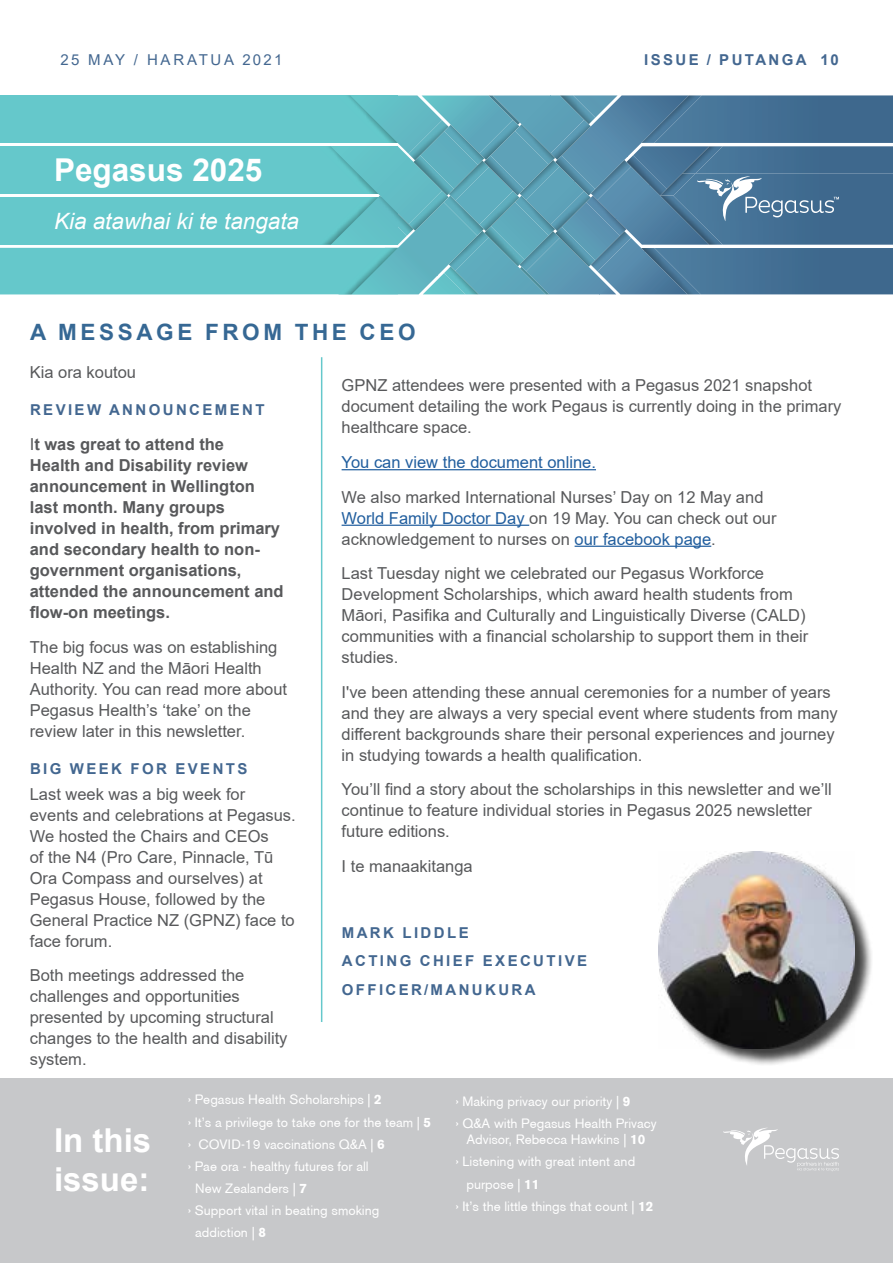
<style>
.page{position:relative;width:893px;height:1263px;background:#fff}
.page>*{position:absolute;margin:0;border:0;box-sizing:border-box;transform-origin:0 0}
.t1{font:700 33px/39px "Arial";color:#fff}
.t2{font:700 31.5px "Arial";color:#fff}
.t3{font:italic 22.5px "Arial";color:#fff}
.t4{font:700 22.5px "Arial";letter-spacing:.16em;color:#366894}
.t5{font:16.5px/21px "Arial";color:#58595b}
.t6{font:700 16.5px/21px "Arial";color:#58595b}
.t7{font:16.5px "Arial";color:#215e9e}
.t8{font:700 15px/28.5px "Arial";letter-spacing:.16em;color:#436790}
.t9{font:15px "Arial";letter-spacing:.17em;color:#436790}
.t10{font:13.5px/22.2px "Berthold Akzidenz Grotesk BE";color:#fff}
.s1{font-weight:400}
.s2{color:#215e9e}
.s3{font-weight:700}
</style>
<div class="page">
<div style="left:0;top:1079px;width:893px;height:184px;background:#c7c8ca"></div>
<hr style="left:321px;top:357px;width:1px;height:665px;background:#65c8cb">
<svg style="left:723px;top:1128px;width:116px;height:43px"></svg>
<svg style="left:0;top:95px;width:893px;height:199px;background:#5fa8b8"></svg>
<div style="left:661px;top:854px;width:211px;height:212px;background:#000;opacity:.75"></div>
<img style="left:658px;top:852px;width:196px;height:196px">
<hr style="left:342px;top:469px;width:254px;height:1px;background:#215e9e">
<hr style="left:342px;top:525px;width:187px;height:1px;background:#215e9e">
<hr style="left:575px;top:546px;width:136px;height:1px;background:#215e9e">
<p class="t9" style="left:60px;top:49px;width:224px">25 MAY / HARATUA 2021</p>
<p class="t8" style="left:644px;top:46px;width:196px">ISSUE / PUTANGA 10</p>
<h2 class="t2" style="left:54px;top:148px;width:210px">Pegasus 2025</h2>
<h3 class="t3" style="left:54px;top:207px;width:247px">Kia atawhai ki te tangata</h3>
<h3 class="t4" style="left:30px;top:316px;width:387px">A MESSAGE FROM THE CEO</h3>
<p class="t5" style="left:30px;top:362px;width:108px">Kia ora koutou</p>
<p class="t8" style="left:30px;top:396px;width:236px">REVIEW ANNOUNCEMENT</p>
<p class="t6" style="left:30px;top:434px;width:255px"><span class="s1">I</span>t was great to attend the<br>Health and Disability review announcement in Wellington last month. Many groups involved in health, from primary and secondary health to non&shy;government organisations, attended the announcement and flow-on meetings.</p>
<p class="t5" style="left:30px;top:636px;width:259px">The big focus was on establishing<br>Health NZ and the Māori Health<br>Authority. You can read more about<br>Pegasus Health’s ‘take’ on the review later in this newsletter.</p>
<p class="t8" style="left:30px;top:755px;width:219px">BIG WEEK FOR EVENTS</p>
<p class="t5" style="left:30px;top:783px;width:267px">Last week was a big week for events and celebrations at Pegasus.<br>We hosted the Chairs and CEOs<br>of the N4 (Pro Care, Pinnacle, Tū<br>Ora Compass and ourselves) at<br>Pegasus House, followed by the<br>General Practice NZ (GPNZ) face to face forum.</p>
<p class="t5" style="left:30px;top:965px;width:259px">Both meetings addressed the challenges and opportunities presented by upcoming structural changes to the health and disability system.</p>
<p class="t5" style="left:342px;top:375px;width:501px">GPNZ attendees were presented with a Pegasus 2021 snapshot document detailing the work Pegaus is currently doing in the primary healthcare space.</p>
<p class="t7" style="left:342px;top:451px;width:256px">You can view the document online.</p>
<p class="t5" style="left:342px;top:486px;width:437px">We also marked International Nurses’ Day on 12 May and<br><span class="s2">World Family Doctor Day</span> on 19 May. You can check out our acknowledgement to nurses on <span class="s2">our facebook page</span>.</p>
<p class="t5" style="left:342px;top:563px;width:468px">Last Tuesday night we celebrated our Pegasus Workforce Development Scholarships, which award health students from Māori, Pasifika and Culturally and Linguistically Diverse (CALD) communities with a financial scholarship to support them in their studies.</p>
<p class="t5" style="left:342px;top:681px;width:498px">I've been attending these annual ceremonies for a number of years and they are always a very special event where students from many different backgrounds share their personal experiences and journey in studying towards a health qualification.</p>
<p class="t5" style="left:342px;top:779px;width:492px">You’ll find a story about the scholarships in this newsletter and we’ll continue to feature individual stories in Pegasus 2025 newsletter future editions.</p>
<p class="t5" style="left:342px;top:855px;width:133px">I te manaakitanga</p>
<p class="t8" style="left:342px;top:918px;width:247px">MARK LIDDLE<br>ACTING CHIEF EXECUTIVE<br>OFFICER/MANUKURA</p>
<h1 class="t1" style="left:54px;top:1121px;width:99px">In this issue:</h1>
<p class="t10" style="left:188px;top:1088px;width:196px">› Pegasus Health Scholarships | <span class="s3">2</span></p>
<p class="t10" style="left:188px;top:1111px;width:245px">› It’s a privilege to take one for the team | <span class="s3">5</span></p>
<p class="t10" style="left:188px;top:1133px;width:198px">› COVID-19 vaccinations Q&amp;A | <span class="s3">6</span></p>
<p class="t10" style="left:188px;top:1155px;width:182px">› Pae ora - healthy futures for all</p>
<p class="t10" style="left:195px;top:1177px;width:113px">New Zealanders | <span class="s3">7</span></p>
<p class="t10" style="left:188px;top:1199px;width:193px">› Support vital in beating smoking</p>
<p class="t10" style="left:195px;top:1222px;width:72px">addiction | <span class="s3">8</span></p>
<p class="t10" style="left:455px;top:1090px;width:203px">› Making privacy our priority | <span class="s3">9<br></span>› Q&amp;A with Pegasus Health Privacy</p>
<p class="t10" style="left:466px;top:1128px;width:180px">Advisor, Rebecca Hawkins | <span class="s3">10</span></p>
<p class="t10" style="left:455px;top:1150px;width:181px">› Listening with great intent and</p>
<p class="t10" style="left:466px;top:1173px;width:74px">purpose | <span class="s3">11</span></p>
<p class="t10" style="left:455px;top:1195px;width:199px">› It’s the little things that count | <span class="s3">12</span></p>
</div>
